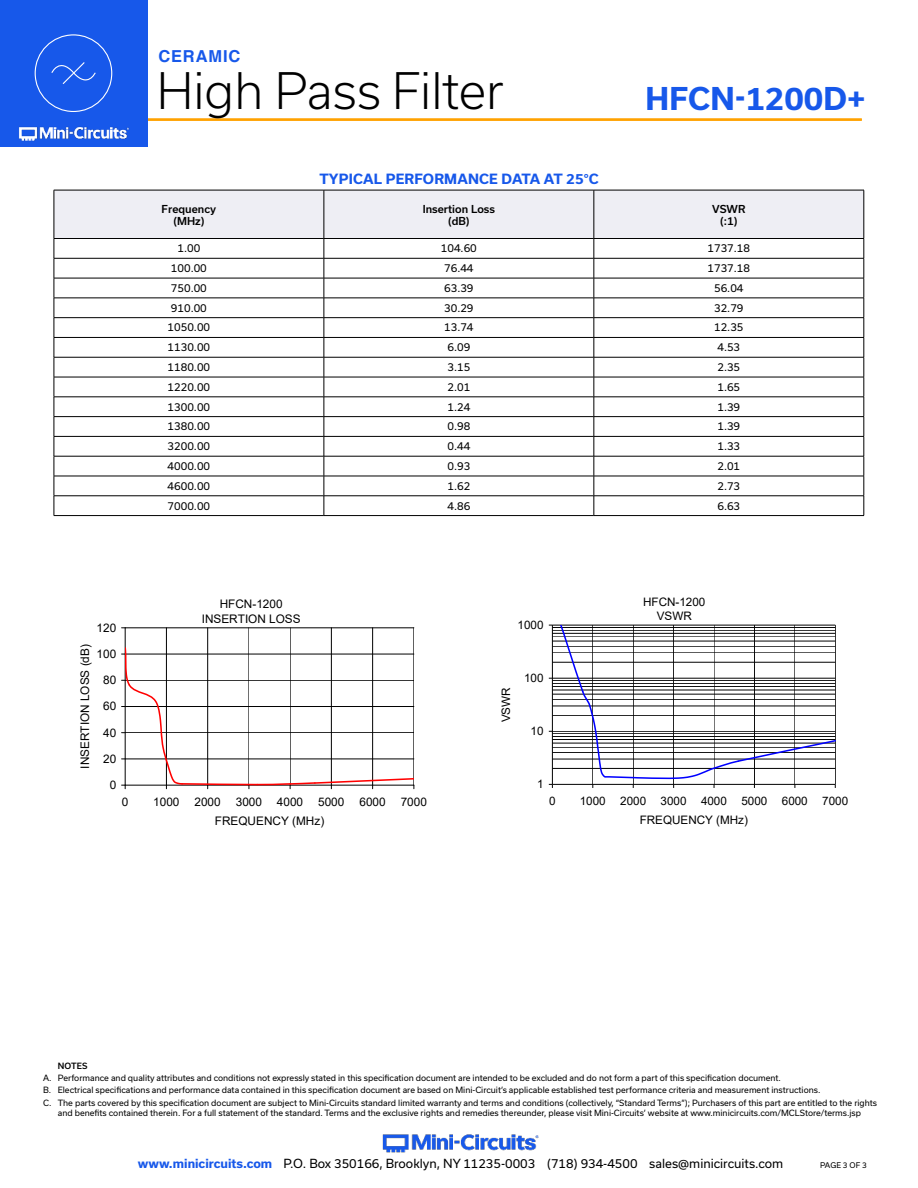
<style>
.page{position:relative;width:918px;height:1188px;background:#fff}
.page>*{position:absolute;margin:0;border:0;box-sizing:border-box;transform-origin:0 0}
.t1{font:300 48px "Usual";color:#000}
.t2{font:700 30px "Usual";color:#1758ea}
.t3{font:700 16.5px "Helvetica";letter-spacing:.05em;color:#1758ea}
.t4{font:700 13.5px "Usual";letter-spacing:.015em;color:#1758ea}
.t5{font:12px "Usual";color:#000}
.t6{font:11.85px/14.1px "Arial";color:#000;text-align:center}
.t7{font:11.7px/14px "Arial";color:#000;text-align:center}
.t8{font:10.5px "Usual";color:#000}
.t9{font:500 10.5px/12.6px "Usual";color:#000;text-align:center}
.t10{font:8.25px/12.1px "Usual";color:#000}
.t11{font:500 8.25px "Usual";letter-spacing:.015em;color:#000}
.t12{font:7.5px "Usual";color:#000}
.s1{font-weight:700;color:#1758ea}
</style>
<div class="page">
<img style="left:382px;top:1134px;width:157px;height:19px">
<hr style="left:129px;top:118px;width:733px;height:3px;background:#ffa200">
<div style="left:0;top:0;width:147px;height:147px;background:#1758ea"></div>
<img style="left:19px;top:126px;width:110px;height:15px">
<div style="left:35px;top:34px;width:77px;height:78px;border:1px solid #fff;border-radius:50%"></div>
<svg style="left:51px;top:62px;width:45px;height:22px"></svg>
<svg style="left:54px;top:190px;width:811px;height:325px"></svg>
<hr style="left:54px;top:515px;width:270px;height:1px;background:#000">
<hr style="left:324px;top:515px;width:270px;height:1px;background:#000">
<hr style="left:594px;top:515px;width:270px;height:1px;background:#000">
<hr style="left:125px;top:628px;width:289px;height:1px;background:#000">
<hr style="left:166px;top:628px;width:1px;height:157px;background:#000">
<hr style="left:207px;top:628px;width:1px;height:157px;background:#000">
<hr style="left:249px;top:628px;width:1px;height:157px;background:#000">
<hr style="left:290px;top:628px;width:1px;height:157px;background:#000">
<hr style="left:331px;top:628px;width:1px;height:157px;background:#000">
<hr style="left:372px;top:628px;width:1px;height:157px;background:#000">
<hr style="left:414px;top:628px;width:1px;height:157px;background:#000">
<hr style="left:125px;top:628px;width:1px;height:157px;background:#000">
<svg style="left:122px;top:647px;width:293px;height:142px"></svg>
<svg style="left:549px;top:625px;width:287px;height:163px"></svg>
<h3 class="t3" style="left:158px;top:46px;width:83px">CERAMIC</h3>
<h1 class="t1" style="left:157px;top:72px;width:348px">High Pass Filter</h1>
<h3 class="t4" style="left:319px;top:173px;width:281px">TYPICAL PERFORMANCE DATA AT 25°C</h3>
<h2 class="t2" style="left:645px;top:82px;width:222px">HFCN-1200D+</h2>
<h3 class="t6" style="left:97px;top:622px;width:21px">120</h3>
<h3 class="t6" style="left:79px;top:769px;width:126px;rotate:-90deg">INSERTION LOSS (dB)</h3>
<h3 class="t6" style="left:97px;top:648px;width:21px">100</h3>
<h3 class="t6" style="left:103px;top:674px;width:15px">80</h3>
<h3 class="t6" style="left:103px;top:700px;width:15px">60</h3>
<h3 class="t6" style="left:103px;top:726px;width:15px">40</h3>
<h3 class="t6" style="left:103px;top:753px;width:15px">20</h3>
<h3 class="t6" style="left:110px;top:779px;width:8px">0</h3>
<p class="t9" style="left:162px;top:203px;width:56px">Frequency (MHz)</p>
<p class="t9" style="left:423px;top:203px;width:74px">Insertion Loss (dB)</p>
<p class="t9" style="left:712px;top:203px;width:35px">VSWR (:1)</p>
<p class="t8" style="left:177px;top:243px;width:24px">1.00</p>
<p class="t8" style="left:441px;top:243px;width:37px">104.60</p>
<p class="t8" style="left:708px;top:243px;width:44px">1737.18</p>
<p class="t8" style="left:171px;top:263px;width:37px">100.00</p>
<p class="t8" style="left:444px;top:263px;width:31px">76.44</p>
<p class="t8" style="left:708px;top:263px;width:44px">1737.18</p>
<p class="t8" style="left:171px;top:283px;width:37px">750.00</p>
<p class="t8" style="left:444px;top:283px;width:31px">63.39</p>
<p class="t8" style="left:714px;top:283px;width:31px">56.04</p>
<p class="t8" style="left:171px;top:303px;width:37px">910.00</p>
<p class="t8" style="left:444px;top:303px;width:31px">30.29</p>
<p class="t8" style="left:714px;top:303px;width:31px">32.79</p>
<p class="t8" style="left:168px;top:322px;width:44px">1050.00</p>
<p class="t8" style="left:444px;top:322px;width:31px">13.74</p>
<p class="t8" style="left:714px;top:322px;width:31px">12.35</p>
<p class="t8" style="left:168px;top:342px;width:44px">1130.00</p>
<p class="t8" style="left:447px;top:342px;width:24px">6.09</p>
<p class="t8" style="left:717px;top:342px;width:24px">4.53</p>
<p class="t8" style="left:168px;top:362px;width:44px">1180.00</p>
<p class="t8" style="left:447px;top:362px;width:24px">3.15</p>
<p class="t8" style="left:717px;top:362px;width:24px">2.35</p>
<p class="t8" style="left:168px;top:382px;width:44px">1220.00</p>
<p class="t8" style="left:447px;top:382px;width:24px">2.01</p>
<p class="t8" style="left:717px;top:382px;width:24px">1.65</p>
<p class="t8" style="left:168px;top:402px;width:44px">1300.00</p>
<p class="t8" style="left:447px;top:402px;width:24px">1.24</p>
<p class="t8" style="left:717px;top:402px;width:24px">1.39</p>
<p class="t8" style="left:168px;top:421px;width:44px">1380.00</p>
<p class="t8" style="left:447px;top:421px;width:24px">0.98</p>
<p class="t8" style="left:717px;top:421px;width:24px">1.39</p>
<p class="t8" style="left:168px;top:441px;width:44px">3200.00</p>
<p class="t8" style="left:447px;top:441px;width:24px">0.44</p>
<p class="t8" style="left:717px;top:441px;width:24px">1.33</p>
<p class="t8" style="left:168px;top:461px;width:44px">4000.00</p>
<p class="t8" style="left:447px;top:461px;width:24px">0.93</p>
<p class="t8" style="left:717px;top:461px;width:24px">2.01</p>
<p class="t8" style="left:168px;top:481px;width:44px">4600.00</p>
<p class="t8" style="left:447px;top:481px;width:24px">1.62</p>
<p class="t8" style="left:717px;top:481px;width:24px">2.73</p>
<p class="t8" style="left:168px;top:501px;width:44px">7000.00</p>
<p class="t8" style="left:447px;top:501px;width:24px">4.86</p>
<p class="t8" style="left:717px;top:501px;width:24px">6.63</p>
<h3 class="t6" style="left:202px;top:598px;width:100px">HFCN-1200<br>INSERTION LOSS</h3>
<h3 class="t7" style="left:518px;top:619px;width:27px">1000</h3>
<h3 class="t7" style="left:500px;top:722px;width:37px;rotate:-90deg">VSWR</h3>
<h3 class="t7" style="left:524px;top:672px;width:21px">100</h3>
<h3 class="t7" style="left:531px;top:725px;width:14px">10</h3>
<h3 class="t7" style="left:537px;top:778px;width:8px">1</h3>
<h3 class="t7" style="left:643px;top:596px;width:64px">HFCN-1200<br>VSWR</h3>
<h3 class="t6" style="left:122px;top:796px;width:8px">0</h3>
<h3 class="t6" style="left:153px;top:796px;width:28px">1000</h3>
<h3 class="t6" style="left:195px;top:796px;width:28px">2000</h3>
<h3 class="t6" style="left:236px;top:796px;width:28px">3000</h3>
<h3 class="t6" style="left:277px;top:796px;width:28px">4000</h3>
<h3 class="t6" style="left:318px;top:796px;width:28px">5000</h3>
<h3 class="t6" style="left:359px;top:796px;width:28px">6000</h3>
<h3 class="t6" style="left:401px;top:796px;width:28px">7000</h3>
<h3 class="t6" style="left:215px;top:815px;width:111px">FREQUENCY (MHz)</h3>
<h3 class="t7" style="left:549px;top:795px;width:8px">0</h3>
<h3 class="t7" style="left:640px;top:792px;width:210px;line-height:19px;text-align:left;text-indent:-60px">1000 2000 3000 4000 5000 6000 7000<br>FREQUENCY (MHz)</h3>
<p class="t11" style="left:58px;top:1061px;width:31px">NOTES</p>
<p class="t10" style="left:43px;top:1073px;width:835px">A. Performance and quality attributes and conditions not expressly stated in this specification document are intended to be excluded and do not form a part of this specification document.<br>B. Electrical specifications and performance data contained in this specification document are based on Mini-Circuit’s applicable established test performance criteria and measurement instructions.<br>C. The parts covered by this specification document are subject to Mini-Circuits standard limited warranty and terms and conditions (collectively, “Standard Terms”); Purchasers of this part are entitled to the rights</p>
<p class="t10" style="left:58px;top:1107px;width:805px">and benefits contained therein. For a full statement of the standard. Terms and the exclusive rights and remedies thereunder, please visit Mini-Circuits’ website at www.minicircuits.com/MCLStore/terms.jsp</p>
<h3 class="t5" style="left:138px;top:1159px;width:647px"><span class="s1">www.minicircuits.com</span> P.O. Box 350166, Brooklyn, NY 11235-0003 (718) 934-4500 sales@minicircuits.com</h3>
<p class="t12" style="left:820px;top:1162px;width:48px">PAGE 3 OF 3</p>
</div>
